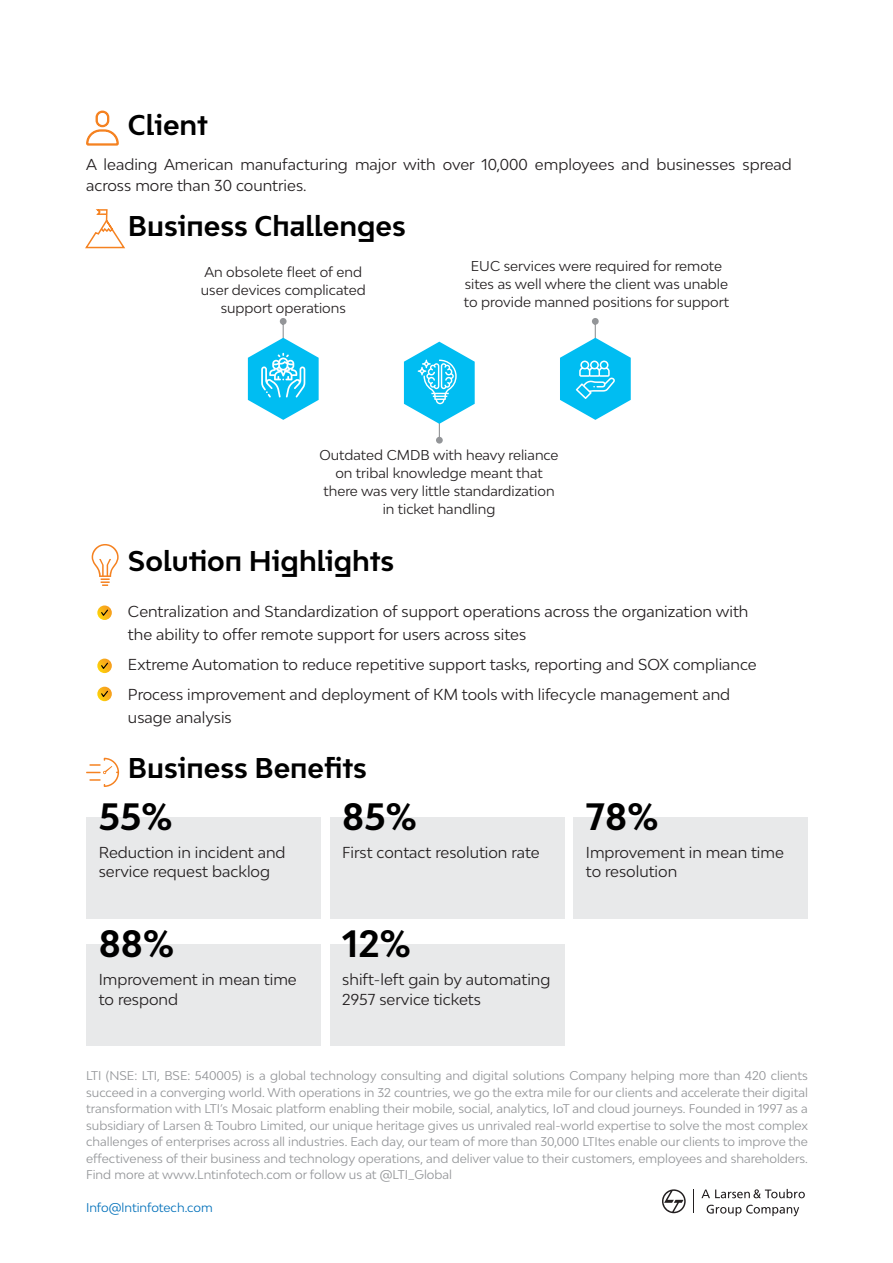
<style>
.page{position:relative;width:893px;height:1263px;background:#fff}
.page>*{position:absolute;margin:0;border:0;box-sizing:border-box;transform-origin:0 0}
.t1{font:700 36px "Bw Modelica";color:#000}
.Sub_Heading{font:700 27px "Bw Modelica LTI";color:#000}
.Main_copy{font:15px/19.5px "Bw Modelica";color:#231f20}
.Introduction{font:15px/21px "Bw Modelica";color:#231f20}
.Main_copy-2{font:13.5px/18px "Bw Modelica";color:#231f20;text-align:center}
.t2{font:12px/16.5px "Bw Modelica";color:#939598;text-align:justify}
.t3{font:12px "Bw Modelica";letter-spacing:-.005em;color:#0070ba}
</style>
<div class="page">
<div style="left:574px;top:817px;width:234px;height:101px;background:#e8e9ea"></div>
<svg style="left:85px;top:209px;width:40px;height:40px"></svg>
<svg style="left:86px;top:110px;width:33px;height:36px"></svg>
<svg style="left:662px;top:1189px;width:24px;height:24px"></svg>
<svg style="left:701px;top:1189px;width:104px;height:9px"></svg>
<svg style="left:707px;top:1205px;width:92px;height:11px"></svg>
<svg style="left:693px;top:1189px;width:1px;height:24px"></svg>
<svg style="left:92px;top:544px;width:27px;height:42px"></svg>
<svg style="left:97px;top:605px;width:15px;height:15px"></svg>
<svg style="left:101px;top:610px;width:7px;height:6px"></svg>
<svg style="left:97px;top:659px;width:15px;height:14px"></svg>
<svg style="left:101px;top:663px;width:7px;height:6px"></svg>
<svg style="left:97px;top:687px;width:15px;height:14px"></svg>
<svg style="left:101px;top:691px;width:7px;height:6px"></svg>
<svg style="left:86px;top:758px;width:33px;height:29px"></svg>
<div style="left:87px;top:817px;width:234px;height:101px;background:#e8e9ea"></div>
<div style="left:87px;top:945px;width:234px;height:101px;background:#e8e9ea"></div>
<div style="left:330px;top:817px;width:234px;height:101px;background:#e8e9ea"></div>
<div style="left:330px;top:945px;width:234px;height:101px;background:#e8e9ea"></div>
<svg style="left:248px;top:318px;width:71px;height:102px"></svg>
<svg style="left:404px;top:342px;width:71px;height:102px"></svg>
<svg style="left:560px;top:318px;width:71px;height:102px"></svg>
<p class="Sub_Heading" style="left:128px;top:107px;width:81px">Client</p>
<p class="Introduction" style="left:86px;top:154px;width:707px">A leading American manufacturing major with over 10,000 employees and businesses spread across more than 30 countries.</p>
<p class="Sub_Heading" style="left:128px;top:209px;width:279px">Business Challenges</p>
<p class="Main_copy-2" style="left:201px;top:263px;width:166px">An obsolete fleet of end user devices complicated support operations</p>
<p class="Main_copy-2" style="left:464px;top:257px;width:267px">EUC services were required for remote sites as well where the client was unable to provide manned positions for support</p>
<p class="Main_copy-2" style="left:319px;top:446px;width:241px">Outdated CMDB with heavy reliance on tribal knowledge meant that there was very little standardization in ticket handling</p>
<p class="Sub_Heading" style="left:128px;top:543px;width:268px">Solution Highlights</p>
<p class="Main_copy" style="left:128px;top:599px;width:622px;line-height:23.2px">Centralization and Standardization of support operations across the organization with the ability to offer remote support for users across sites</p>
<p class="Main_copy" style="left:128px;top:654px;width:630px">Extreme Automation to reduce repetitive support tasks, reporting and SOX compliance</p>
<p class="Main_copy" style="left:128px;top:682px;width:604px;line-height:23.2px">Process improvement and deployment of KM tools with lifecycle management and usage analysis</p>
<p class="Sub_Heading" style="left:128px;top:750px;width:241px">Business Benefits</p>
<p class="t1" style="left:99px;top:793px;width:75px">55%</p>
<p class="t1" style="left:342px;top:793px;width:76px">85%</p>
<p class="t1" style="left:586px;top:793px;width:74px">78%</p>
<p class="Main_copy" style="left:99px;top:842px;width:188px">Reduction in incident and service request backlog</p>
<p class="Main_copy" style="left:342px;top:842px;width:199px">First contact resolution rate</p>
<p class="Main_copy" style="left:586px;top:842px;width:200px">Improvement in mean time to resolution</p>
<p class="t1" style="left:99px;top:920px;width:77px">88%</p>
<p class="t1" style="left:342px;top:920px;width:70px">12%</p>
<p class="Main_copy" style="left:99px;top:969px;width:200px">Improvement in mean time to respond</p>
<p class="Main_copy" style="left:342px;top:969px;width:210px">shift-left gain by automating<br>2957 service tickets</p>
<p class="t2" style="left:86px;top:1067px;width:723px">LTI (NSE: LTI, BSE: 540005) is a global technology consulting and digital solutions Company helping more than 420 clients succeed in a converging world. With operations in 32 countries, we go the extra mile for our clients and accelerate their digital transformation with LTI’s Mosaic platform enabling their mobile, social, analytics, IoT and cloud journeys. Founded in 1997 as a subsidiary of Larsen &amp; Toubro Limited, our unique heritage gives us unrivaled real-world expertise to solve the most complex challenges of enterprises across all industries. Each day, our team of more than 30,000 LTItes enable our clients to improve the effectiveness of their business and technology operations, and deliver value to their customers, employees and shareholders.<br>Find more at www.Lntinfotech.com or follow us at @LTI_Global</p>
<p class="t3" style="left:86px;top:1200px;width:128px">Info@lntinfotech.com</p>
</div>
